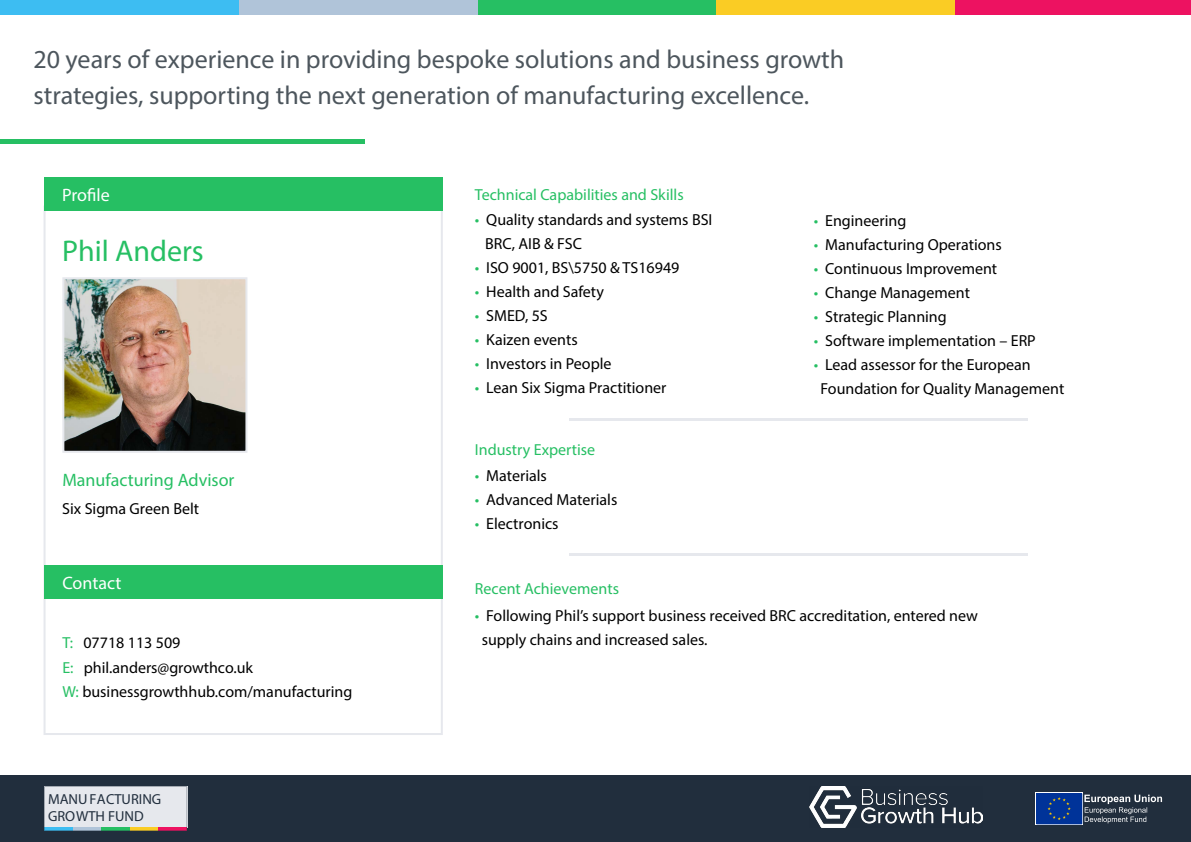
<style>
.page{position:relative;width:1191px;height:842px;background:#fff}
.page>*{position:absolute;margin:0;border:0;box-sizing:border-box;transform-origin:0 0}
.t1{font:30px "Myriad Pro";color:#26bf63}
.t2{font:26px/36px "Myriad Pro";color:#4d565d}
.t3{font:18px "Myriad Pro";color:#26bf63}
.t4{font:18px "Myriad Pro";color:#fff}
.t5{font:16px/24px "Myriad Pro";color:#000}
.t6{font:16px "Myriad Pro";color:#26bf63}
.t7{font:14.5px/17.3px "Myriad Pro";color:#212e3d}
.s1{color:#26bf63}
</style>
<div class="page">
<div style="left:0;top:775px;width:1191px;height:67px;background:#212e3d"></div>
<hr style="left:0;top:140px;width:364px;height:4px;background:#26bf63">
<div style="left:44px;top:177px;width:399px;height:34px;background:#26bf63"></div>
<img style="left:65px;top:280px;width:179px;height:170px">
<div style="left:62px;top:277px;width:185px;height:176px;border:2px solid #e6e8ed"></div>
<div style="left:44px;top:565px;width:399px;height:34px;background:#26bf63"></div>
<hr style="left:569px;top:554px;width:459px;height:2px;background:#e6e8ed">
<hr style="left:569px;top:418px;width:459px;height:2px;background:#e6e8ed">
<img style="left:809px;top:786px;width:173px;height:41px">
<svg style="left:1084px;top:795px;width:78px;height:28px"></svg>
<div style="left:1035px;top:792px;width:48px;height:33px;background:#039"></div>
<svg style="left:1047px;top:797px;width:23px;height:23px"></svg>
<svg style="left:44px;top:787px;width:143px;height:44px;background:#dddfe2"></svg>
<div style="left:0;top:0;width:239px;height:14px;background:#3dbdf2"></div>
<div style="left:239px;top:0;width:238px;height:14px;background:#b0c4d9"></div>
<div style="left:477px;top:0;width:239px;height:14px;background:#26bf63"></div>
<div style="left:716px;top:0;width:239px;height:14px;background:#facc24"></div>
<div style="left:955px;top:0;width:236px;height:14px;background:#ed1261"></div>
<h2 class="t2" style="left:33px;top:41px;width:812px">20 years of experience in providing bespoke solutions and business growth strategies, supporting the next generation of manufacturing excellence.</h2>
<p class="t4" style="left:62px;top:184px;width:49px">Profile</p>
<p class="t6" style="left:475px;top:185px;width:210px">Technical Capabilities and Skills</p>
<h1 class="t1" style="left:62px;top:233px;width:143px">Phil Anders</h1>
<p class="t3" style="left:62px;top:469px;width:174px">Manufacturing Advisor</p>
<p class="t5" style="left:62px;top:496px;width:138px">Six Sigma Green Belt</p>
<p class="t5" style="left:485px;top:208px;width:229px;text-indent:-10px"><span class="s1">•</span> Quality standards and systems BSI<br>BRC, AIB &amp; FSC</p>
<p class="t5" style="left:475px;top:256px;width:206px"><span class="s1">•</span> ISO 9001, BS\5750 &amp; TS16949</p>
<p class="t5" style="left:475px;top:280px;width:130px"><span class="s1">•</span> Health and Safety</p>
<p class="t5" style="left:475px;top:304px;width:74px"><span class="s1">•</span> SMED, 5S</p>
<p class="t5" style="left:475px;top:328px;width:104px"><span class="s1">•</span> Kaizen events</p>
<p class="t5" style="left:475px;top:352px;width:138px"><span class="s1">•</span> Investors in People</p>
<p class="t5" style="left:475px;top:376px;width:193px"><span class="s1">•</span> Lean Six Sigma Practitioner</p>
<p class="t6" style="left:475px;top:440px;width:122px">Industry Expertise</p>
<p class="t5" style="left:475px;top:463px;width:74px"><span class="s1">•</span> Materials</p>
<p class="t5" style="left:475px;top:487px;width:144px"><span class="s1">•</span> Advanced Materials</p>
<p class="t5" style="left:475px;top:511px;width:85px"><span class="s1">•</span> Electronics</p>
<p class="t4" style="left:62px;top:572px;width:60px">Contact</p>
<p class="t6" style="left:475px;top:579px;width:146px">Recent Achievements</p>
<p class="t5" style="left:814px;top:208px;width:94px"><span class="s1">•</span> Engineering</p>
<p class="t5" style="left:814px;top:232px;width:189px"><span class="s1">•</span> Manufacturing Operations</p>
<p class="t5" style="left:814px;top:256px;width:185px"><span class="s1">•</span> Continuous Improvement</p>
<p class="t5" style="left:814px;top:280px;width:158px"><span class="s1">•</span> Change Management</p>
<p class="t5" style="left:814px;top:304px;width:134px"><span class="s1">•</span> Strategic Planning</p>
<p class="t5" style="left:814px;top:328px;width:223px"><span class="s1">•</span> Software implementation – ERP</p>
<p class="t5" style="left:820px;top:352px;width:245px;text-indent:-7px"><span class="s1">•</span> Lead assessor for the European<br>Foundation for Quality Management</p>
<p class="t5" style="left:62px;top:631px;width:291px"><span class="s1">T:</span> 07718 113 509<br><span class="s1">E:</span> phil.anders@growthco.uk<br><span class="s1">W:</span> businessgrowthhub.com/manufacturing</p>
<p class="t7" style="left:48px;top:790px;width:115px">MANUFACTURING<br>GROWTH FUND</p>
<p class="t5" style="left:482px;top:604px;width:498px;text-indent:-7px"><span class="s1">•</span> Following Phil’s support business received BRC accreditation, entered new supply chains and increased sales.</p>
</div>
